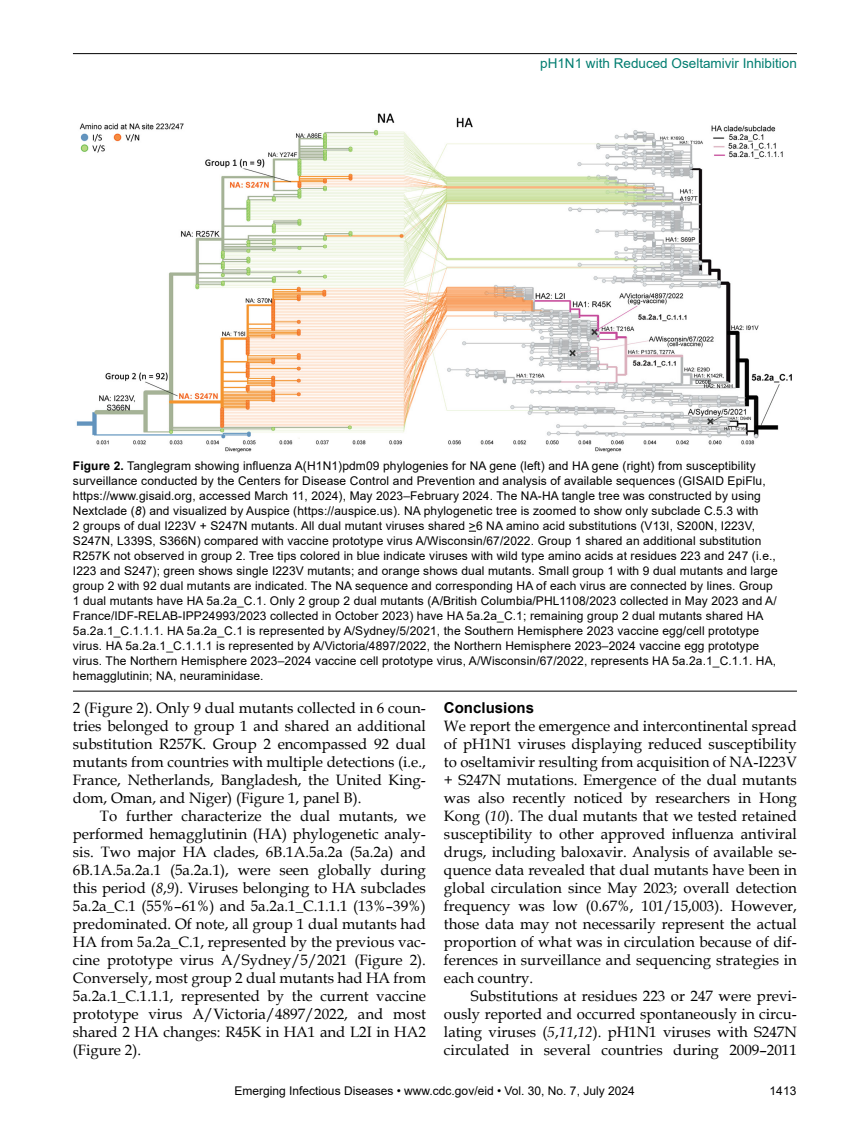
<style>
.page{position:relative;width:851px;height:1134px;background:#fff}
.page>*{position:absolute;margin:0;border:0;box-sizing:border-box;transform-origin:0 0}
.t1{font:15px/18px "Book Antiqua";color:#000;text-align:justify}
.t2{font:700 15px "Arial";color:#000}
.t3{font:13.5px "Arial";color:#007d70}
.t4{font:12px/15px "Arial";letter-spacing:.01em;color:#000}
.s1{font-weight:700}
.s2{font-style:italic}
</style>
<div class="page">
<hr style="left:73px;top:53px;width:723px;height:1px;background:#000">
<img style="left:76px;top:113px;width:716px;height:340px">
<hr style="left:73px;top:691px;width:723px;height:1px;background:#000">
<p class="t3" style="left:540px;top:54px;width:258px">pH1N1 with Reduced Oseltamivir Inhibition</p>
<p class="t4" style="left:73px;top:458px;width:706px"><span class="s1">Figure 2.</span> Tanglegram showing influenza A(H1N1)pdm09 phylogenies for NA gene (left) and HA gene (right) from susceptibility surveillance conducted by the Centers for Disease Control and Prevention and analysis of available sequences (GISAID EpiFlu, https://www.gisaid.org, accessed March 11, 2024), May 2023–February 2024. The NA-HA tangle tree was constructed by using Nextclade (<span class="s2">8</span>) and visualized by Auspice (https://auspice.us). NA phylogenetic tree is zoomed to show only subclade C.5.3 with<br>2 groups of dual I223V + S247N mutants. All dual mutant viruses shared &gt;6 NA amino acid substitutions (V13I, S200N, I223V, S247N, L339S, S366N) compared with vaccine prototype virus A/Wisconsin/67/2022. Group 1 shared an additional substitution R257K not observed in group 2. Tree tips colored in blue indicate viruses with wild type amino acids at residues 223 and 247 (i.e., I223 and S247); green shows single I223V mutants; and orange shows dual mutants. Small group 1 with 9 dual mutants and large group 2 with 92 dual mutants are indicated. The NA sequence and corresponding HA of each virus are connected by lines. Group 1 dual mutants have HA 5a.2a_C.1. Only 2 group 2 dual mutants (A/British Columbia/PHL1108/2023 collected in May 2023 and A/ France/IDF-RELAB-IPP24993/2023 collected in October 2023) have HA 5a.2a_C.1; remaining group 2 dual mutants shared HA 5a.2a.1_C.1.1.1. HA 5a.2a_C.1 is represented by A/Sydney/5/2021, the Southern Hemisphere 2023 vaccine egg/cell prototype virus. HA 5a.2a.1_C.1.1.1 is represented by A/Victoria/4897/2022, the Northern Hemisphere 2023–2024 vaccine egg prototype virus. The Northern Hemisphere 2023–2024 vaccine cell prototype virus, A/Wisconsin/67/2022, represents HA 5a.2a.1_C.1.1. HA, hemagglutinin; NA, neuraminidase.</p>
<p class="t1" style="left:73px;top:698px;width:354px">2 (Figure 2). Only 9 dual mutants collected in 6 coun&shy;tries belonged to group 1 and shared an additional substitution R257K. Group 2 encompassed 92 dual mutants from countries with multiple detections (i.e., France, Netherlands, Bangladesh, the United King&shy;dom, Oman, and Niger) (Figure 1, panel B).</p>
<p class="t1" style="left:73px;top:806px;width:354px;text-indent:27px">To further characterize the dual mutants, we performed hemagglutinin (HA) phylogenetic analy&shy;sis. Two major HA clades, 6B.1A.5a.2a (5a.2a) and 6B.1A.5a.2a.1 (5a.2a.1), were seen globally during this period (<span class="s2">8</span>,<span class="s2">9</span>). Viruses belonging to HA subclades 5a.2a_C.1 (55%–61%) and 5a.2a.1_C.1.1.1 (13%–39%) predominated. Of note, all group 1 dual mutants had HA from 5a.2a_C.1, represented by the previous vac&shy;cine prototype virus A/Sydney/5/2021 (Figure 2).<br>Conversely, most group 2 dual mutants had HA from 5a.2a.1_C.1.1.1, represented by the current vaccine prototype virus A/Victoria/4897/2022, and most shared 2 HA changes: R45K in HA1 and L2I in HA2 (Figure 2).</p>
<p class="t2" style="left:444px;top:697px;width:92px">Conclusions</p>
<p class="t1" style="left:444px;top:716px;width:354px">We report the emergence and intercontinental spread of pH1N1 viruses displaying reduced susceptibility to oseltamivir resulting from acquisition of NA-I223V + S247N mutations. Emergence of the dual mutants was also recently noticed by researchers in Hong Kong (<span class="s2">10</span>). The dual mutants that we tested retained susceptibility to other approved influenza antiviral drugs, including baloxavir. Analysis of available se&shy;quence data revealed that dual mutants have been in global circulation since May 2023; overall detection frequency was low (0.67%, 101/15,003). However, those data may not necessarily represent the actual proportion of what was in circulation because of dif&shy;ferences in surveillance and sequencing strategies in each country.</p>
<p class="t1" style="left:444px;top:986px;width:354px;text-indent:27px">Substitutions at residues 223 or 247 were previ&shy;ously reported and occurred spontaneously in circu&shy;lating viruses (<span class="s2">5</span>,<span class="s2">11</span>,<span class="s2">12</span>). pH1N1 viruses with S247N circulated in several countries during 2009–2011</p>
<p class="t4" style="left:234px;top:1084px;width:401px">Emerging Infectious Diseases • www.cdc.gov/eid • Vol. 30, No. 7, July 2024</p>
<p class="t4" style="left:769px;top:1084px;width:28px">1413</p>
</div>
